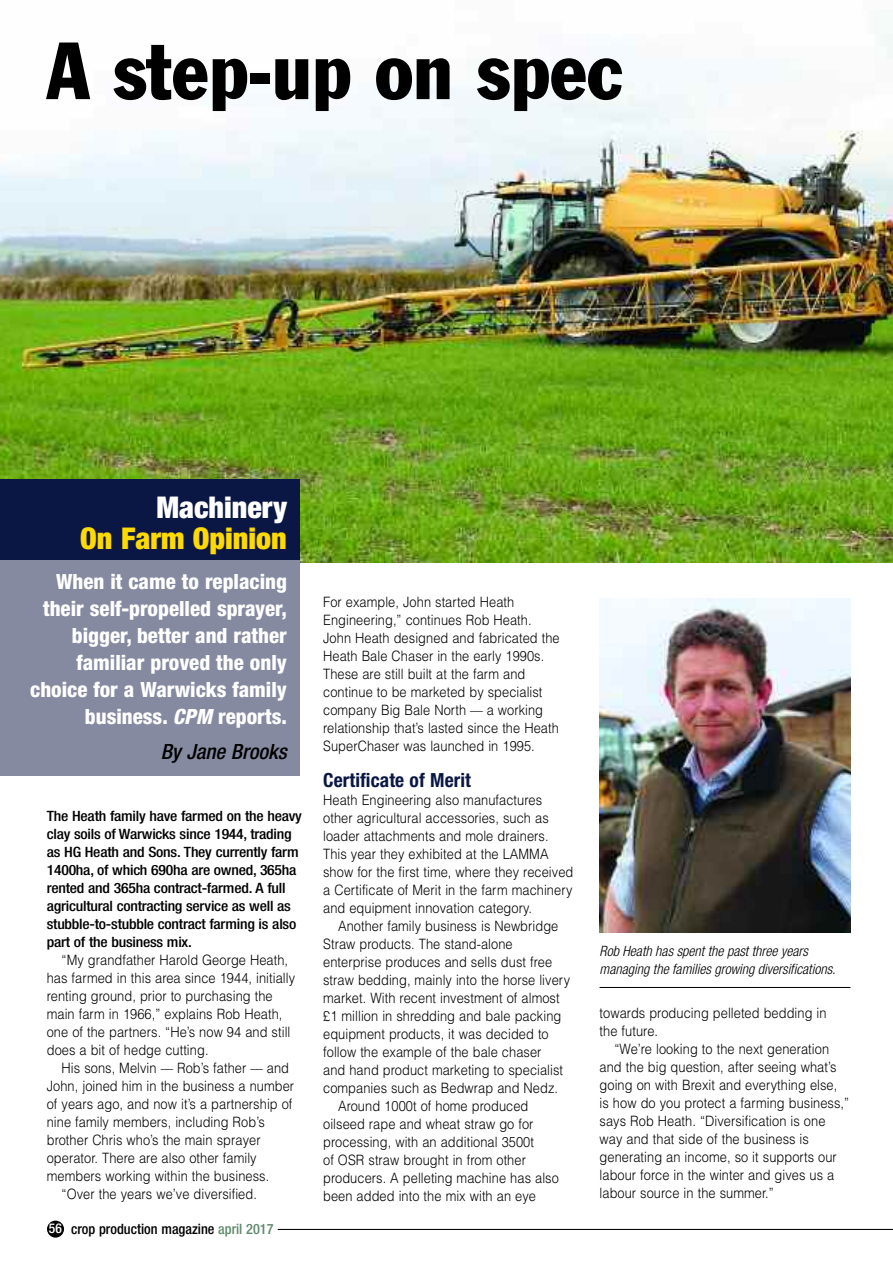
<style>
.page{position:relative;width:893px;height:1263px;background:#fff}
.page>*{position:absolute;margin:0;border:0;box-sizing:border-box;transform-origin:0 0}
.t1{font:condensed 79.5px "Franklin Gothic";color:#000}
.t2{font:900 condensed 30px "Helvetica Neue";color:#ffd902}
.t3{font:900 condensed 30px "Helvetica Neue";color:#fff}
.t4{font:800 condensed 21px/27px "Helvetica Neue";color:#fff;text-align:right}
.t5{font:italic 500 condensed 21px "Helvetica Neue";color:#000}
.t6{font:700 condensed 19.5px "Helvetica Neue";letter-spacing:.005em;color:#0a1643}
.t7{font:300 14.25px/18px "Helvetica";letter-spacing:.005em;color:#000;scale:.9 1}
.t8{font:500 condensed 14.25px/18px "Helvetica Neue";letter-spacing:-.015em;color:#000;scale:1.1 1}
.t9{font:italic 300 condensed 14.25px/18px "Helvetica Neue";color:#000}
.t10{font:500 condensed 14.25px "Helvetica Neue";letter-spacing:-.015em;color:#000}
.s1{font-style:italic}
.s2{font-size:13.5px;color:#fff}
.s3{color:#60896c}
</style>
<div class="page">
<img style="left:0;top:33px;width:893px;height:530px">
<div style="left:0;top:479px;width:300px;height:83px;background:#0a1643"></div>
<div style="left:0;top:561px;width:300px;height:215px;background:#858aa1"></div>
<hr style="left:600px;top:987px;width:250px;height:1px;background:#000">
<img style="left:600px;top:598px;width:250px;height:334px">
<div style="left:47px;top:1220px;width:17px;height:17px;background:#000;border-radius:50%"></div>
<hr style="left:278px;top:1229px;width:615px;height:1px;background:#000">
<h1 class="t1" style="left:47px;top:43px;width:578px">A step-up on spec</h1>
<h2 class="t3" style="left:156px;top:496px;width:132px">Machinery</h2>
<h2 class="t2" style="left:80px;top:528px;width:208px">On Farm Opinion</h2>
<h3 class="t4" style="left:30px;top:569px;width:258px">When it came to replacing their self-propelled sprayer, bigger, better and rather familiar proved the only choice for a Warwicks family business. <span class="s1">CPM</span> reports.</h3>
<h3 class="t5" style="left:161px;top:744px;width:128px">By Jane Brooks</h3>
<p class="t8" style="left:47px;top:808px;width:233px">The Heath family have farmed on the heavy clay soils of Warwicks since 1944, trading as HG Heath and Sons. They currently farm 1400ha, of which 690ha are owned, 365ha rented and 365ha contract-farmed. A full agricultural contracting service as well as stubble-to-stubble contract farming is also part of the business mix.</p>
<p class="t7" style="left:47px;top:951px;width:277px;text-indent:15px">“My grandfather Harold George Heath, has farmed in this area since 1944, initially renting ground, prior to purchasing the main farm in 1966,” explains Rob Heath, one of the partners. “He’s now 94 and still does a bit of hedge cutting.</p>
<p class="t7" style="left:62px;top:1059px;width:254px">His sons, Melvin –– Rob’s father –– and</p>
<p class="t7" style="left:47px;top:1077px;width:276px">John, joined him in the business a number</p>
<p class="t7" style="left:47px;top:1095px;width:275px">of years ago, and now it’s a partnership of</p>
<p class="t7" style="left:47px;top:1113px;width:244px">nine family members, including Rob’s</p>
<p class="t7" style="left:47px;top:1131px;width:239px">brother Chris who’s the main sprayer</p>
<p class="t7" style="left:47px;top:1149px;width:235px">operator. There are also other family</p>
<p class="t7" style="left:47px;top:1167px;width:249px">members working within the business.</p>
<p class="t7" style="left:62px;top:1185px;width:218px">“Over the years we’ve diversified.</p>
<p class="t10" style="left:49px;top:1224px;width:226px"><span class="s2">56</span> crop production magazine <span class="s3">april 2017</span></p>
<p class="t7" style="left:323px;top:593px;width:264px">For example, John started Heath Engineering,” continues Rob Heath.<br>John Heath designed and fabricated the Heath Bale Chaser in the early 1990s.<br>These are still built at the farm and continue to be marketed by specialist company Big Bale North –– a working relationship that’s lasted since the Heath SuperChaser was launched in 1995.</p>
<h3 class="t6" style="left:323px;top:772px;width:149px">Certificate of Merit</h3>
<p class="t7" style="left:323px;top:791px;width:279px">Heath Engineering also manufactures other agricultural accessories, such as loader attachments and mole drainers.<br>This year they exhibited at the LAMMA show for the first time, where they received a Certificate of Merit in the farm machinery and equipment innovation category.</p>
<p class="t7" style="left:338px;top:917px;width:246px">Another family business is Newbridge</p>
<p class="t7" style="left:323px;top:935px;width:212px">Straw products. The stand-alone</p>
<p class="t7" style="left:323px;top:953px;width:256px">enterprise produces and sells dust free</p>
<p class="t7" style="left:323px;top:971px;width:276px">straw bedding, mainly into the horse livery</p>
<p class="t7" style="left:323px;top:989px;width:264px">market. With recent investment of almost</p>
<p class="t7" style="left:323px;top:1007px;width:266px">£1 million in shredding and bale packing</p>
<p class="t7" style="left:323px;top:1025px;width:252px">equipment products, it was decided to</p>
<p class="t7" style="left:323px;top:1043px;width:244px">follow the example of the bale chaser</p>
<p class="t7" style="left:323px;top:1061px;width:268px">and hand product marketing to specialist</p>
<p class="t7" style="left:323px;top:1079px;width:263px">companies such as Bedwrap and Nedz.</p>
<p class="t7" style="left:338px;top:1097px;width:213px">Around 1000t of home produced</p>
<p class="t7" style="left:323px;top:1115px;width:235px">oilseed rape and wheat straw go for</p>
<p class="t7" style="left:323px;top:1133px;width:236px">processing, with an additional 3500t</p>
<p class="t7" style="left:323px;top:1151px;width:227px">of OSR straw brought in from other</p>
<p class="t7" style="left:323px;top:1169px;width:263px">producers. A pelleting machine has also</p>
<p class="t7" style="left:323px;top:1187px;width:238px">been added into the mix with an eye</p>
<p class="t9" style="left:600px;top:943px;width:238px">Rob Heath has spent the past three years managing the families growing diversifications.</p>
<p class="t7" style="left:600px;top:1004px;width:254px">towards producing pelleted bedding in the future.</p>
<p class="t7" style="left:600px;top:1040px;width:279px;text-indent:15px">“We’re looking to the next generation and the big question, after seeing what’s going on with Brexit and everything else, is how do you protect a farming business,” says Rob Heath. “Diversification is one way and that side of the business is generating an income, so it supports our labour force in the winter and gives us a labour source in the summer.”</p>
</div>
